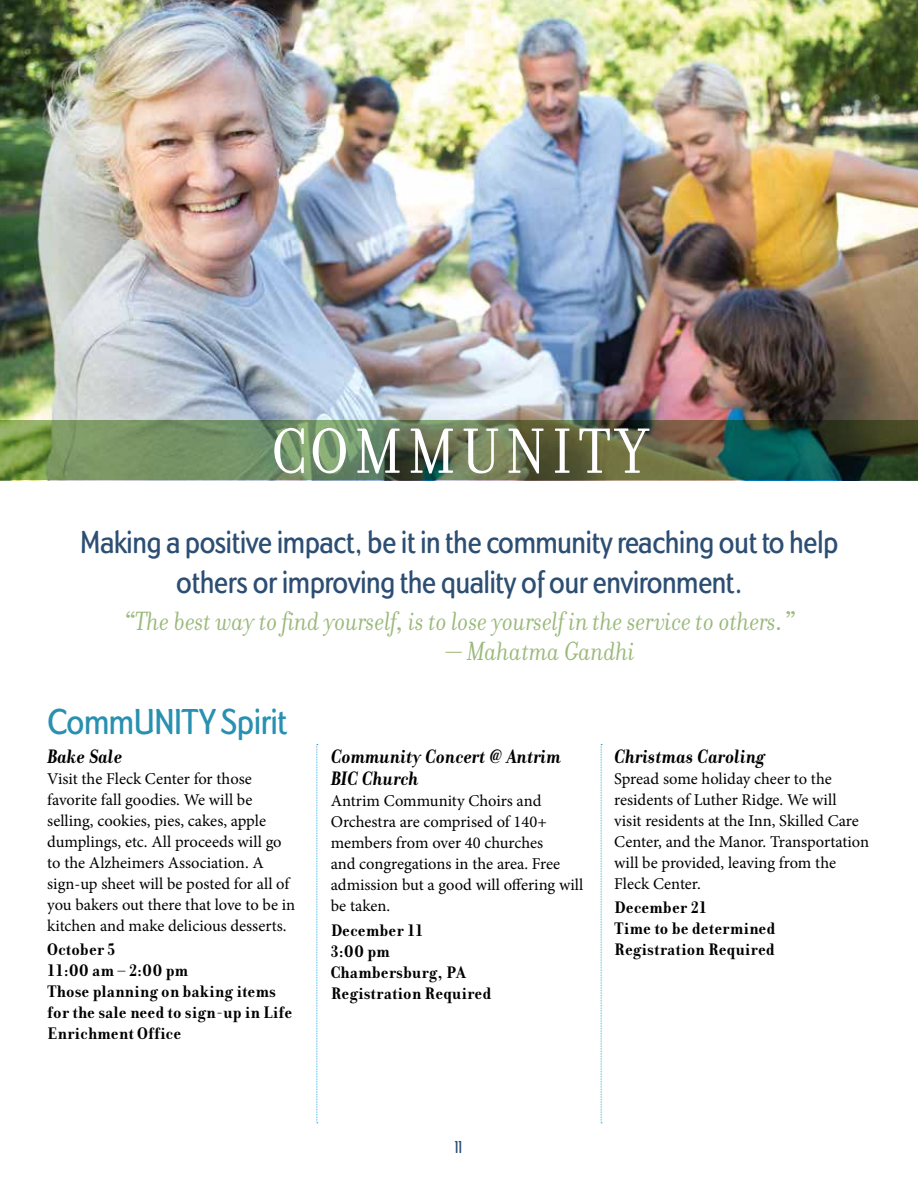
<style>
.page{position:relative;width:918px;height:1188px;background:#fff}
.page>*{position:absolute;margin:0;border:0;box-sizing:border-box;transform-origin:0 0}
.t1{font:69px "Donatora";letter-spacing:.08em;color:#fff}
.t2{font:500 condensed 37.5px "Dundee";color:#2890b0}
.t3{font:500 condensed 33px/39.6px "Dundee";color:#2c4e73;text-align:center}
.t4{font:italic 28.5px "Donatora";color:#9bb97b}
.t5{font:italic 700 21px/22.5px "Donatora";color:#000}
.t6{font:700 18px/21px "Donatora";color:#000}
.t7{font:500 condensed 18px "Dundee";color:#2c4e73}
.t8{font:16.5px/21px "Minion Pro";color:#000}
</style>
<div class="page">
<svg style="left:316px;top:744px;width:2px;height:379px"></svg>
<svg style="left:601px;top:744px;width:1px;height:379px"></svg>
<img style="left:0;top:0;width:918px;height:420px">
<img style="left:0;top:420px;width:918px;height:60px">
<h1 class="t1" style="left:271px;top:413px;width:378px">COMMUNITY</h1>
<h3 class="t3" style="left:81px;top:522px;width:759px">Making a positive impact, be it in the community reaching out to help others or improving the quality of our environment.</h3>
<h3 class="t4" style="left:123px;top:605px;width:674px">“The best way to find yourself, is to lose yourself in the service to others.”</h3>
<h3 class="t4" style="left:446px;top:635px;width:191px">— Mahatma Gandhi</h3>
<h2 class="t2" style="left:47px;top:699px;width:241px">CommUNITY Spirit</h2>
<p class="t5" style="left:47px;top:745px;width:77px">Bake Sale</p>
<p class="t8" style="left:47px;top:768px;width:249px">Visit the Fleck Center for those favorite fall goodies. We will be selling, cookies, pies, cakes, apple dumplings, etc. All proceeds will go to the Alzheimers Association. A sign-up sheet will be posted for all of you bakers out there that love to be in kitchen and make delicious desserts.</p>
<p class="t6" style="left:47px;top:939px;width:247px">October 5<br>11:00 am – 2:00 pm<br>Those planning on baking items for the sale need to sign-up in Life<br>Enrichment Office</p>
<p class="t5" style="left:331px;top:745px;width:232px">Community Concert @ Antrim<br>BIC Church</p>
<p class="t8" style="left:331px;top:791px;width:254px">Antrim Community Choirs and<br>Orchestra are comprised of 140+ members from over 40 churches<br>and congregations in the area. Free admission but a good will offering will be taken.</p>
<p class="t6" style="left:331px;top:919px;width:162px">December 11<br>3:00 pm<br>Chambersburg, PA<br>Registration Required</p>
<p class="t5" style="left:614px;top:745px;width:153px">Christmas Caroling</p>
<p class="t8" style="left:614px;top:768px;width:256px">Spread some holiday cheer to the residents of Luther Ridge. We will<br>visit residents at the Inn, Skilled Care<br>Center, and the Manor. Transportation will be provided, leaving from the<br>Fleck Center.</p>
<p class="t6" style="left:614px;top:897px;width:163px">December 21<br>Time to be determined<br>Registration Required</p>
<p class="t7" style="left:452px;top:1137px;width:14px">11</p>
</div>
